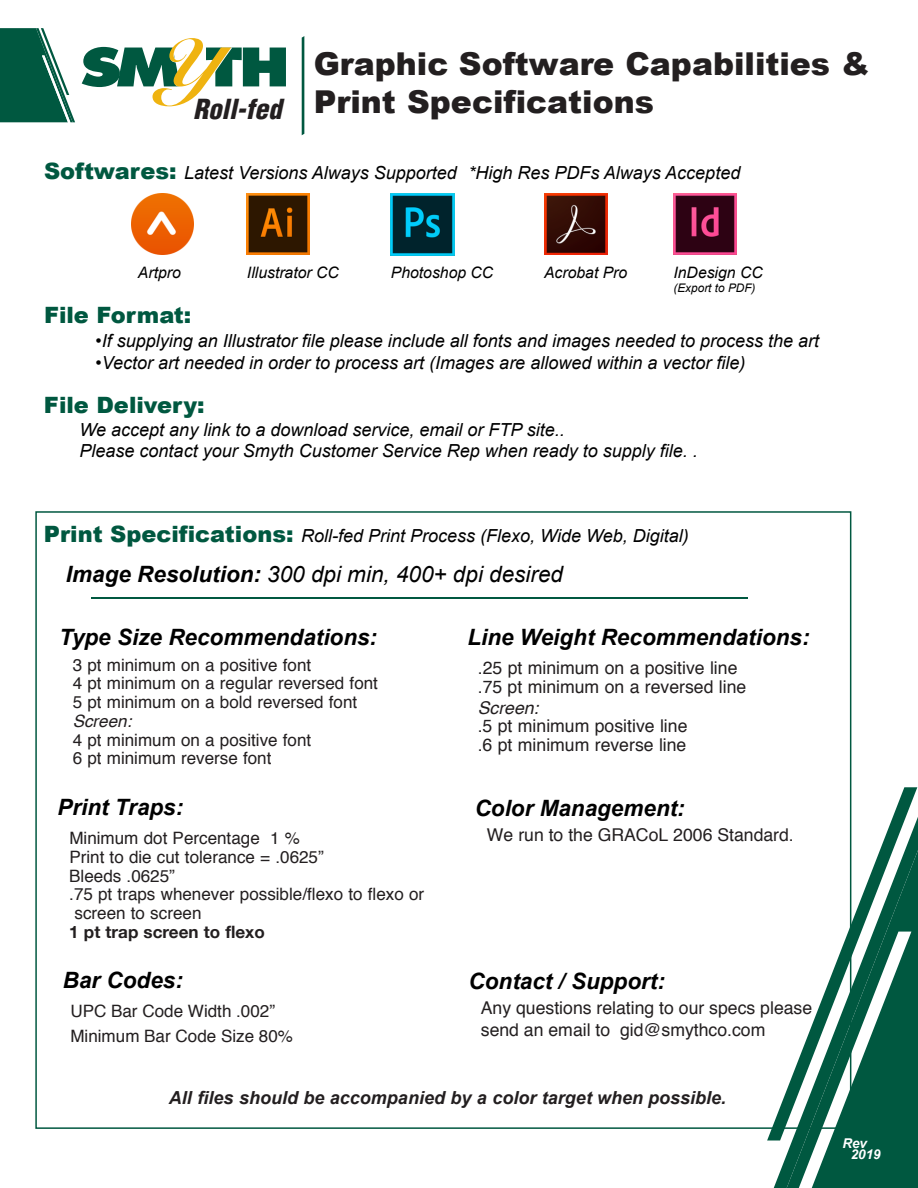
<style>
.page{position:relative;width:918px;height:1188px;background:#fff}
.page>*{position:absolute;margin:0;border:0;box-sizing:border-box;transform-origin:0 0}
.t1{font:900 31.5px/37.8px "Arial";color:#231f20}
.t2{font:italic 900 condensed 27px "Helvetica";color:#231f20}
.t3{font:italic 700 22.5px "Arial";color:#000}
.t4{font:italic 22.5px "Arial";color:#000}
.t5{font:900 22.5px "Arial";color:#005840}
.t6{font:italic 18px/21.6px "Arial";color:#000}
.t7{font:italic 700 18px "Arial";color:#231f20}
.t8{font:17.7px/19.4px "Helvetica";color:#231f20}
.t9{font:italic 17.7px "Helvetica";color:#231f20}
.t10{font:17.1px/18.8px "Helvetica";color:#231f20}
.t11{font:700 17.1px "Helvetica Neue";color:#231f20}
.t12{font:italic 17.1px "Helvetica";color:#231f20}
.t13{font:italic 15.75px "Arial";color:#000}
.t14{font:italic 700 13.5px/10.8px "Arial";color:#fff}
.t15{font:italic 11.85px "Arial";color:#000}
.s1{font-weight:900;font-style:normal;font-size:22.5px;color:#005840}
.s2{font-weight:700}
</style>
<div class="page">
<svg style="left:82px;top:38px;width:204px;height:69px"></svg>
<svg style="left:302px;top:36px;width:2px;height:99px"></svg>
<img style="left:247px;top:194px;width:63px;height:61px">
<img style="left:391px;top:193px;width:63px;height:62px">
<img style="left:132px;top:194px;width:61px;height:61px">
<img style="left:544px;top:194px;width:64px;height:61px">
<img style="left:673px;top:194px;width:63px;height:61px">
<svg style="left:0;top:28px;width:75px;height:94px"></svg>
<svg style="left:736px;top:787px;width:182px;height:401px"></svg>
<svg style="left:767px;top:787px;width:150px;height:354px"></svg>
<hr style="left:91px;top:597px;width:657px;height:2px;background:#005840">
<h2 class="t2" style="left:193px;top:92px;width:90px">Roll-fed</h2>
<h1 class="t1" style="left:314px;top:44px;width:557px">Graphic Software Capabilities &amp;<br>Print Specifications</h1>
<p class="t6" style="left:44px;top:162px;width:414px"><span class="s1">Softwares:</span> Latest Versions Always Supported</p>
<p class="t6" style="left:469px;top:162px;width:273px">*High Res PDFs Always Accepted</p>
<p class="t13" style="left:138px;top:262px;width:44px">Artpro</p>
<p class="t13" style="left:247px;top:262px;width:93px">Illustrator CC</p>
<p class="t13" style="left:391px;top:262px;width:104px">Photoshop CC</p>
<p class="t13" style="left:544px;top:262px;width:85px">Acrobat Pro</p>
<p class="t13" style="left:673px;top:262px;width:91px">InDesign CC</p>
<p class="t15" style="left:673px;top:280px;width:84px">(Export to PDF)</p>
<p class="t5" style="left:44px;top:298px;width:149px">File Format:</p>
<p class="t6" style="left:96px;top:330px;width:725px">•If supplying an Illustrator file please include all fonts and images needed to process the art</p>
<p class="t6" style="left:96px;top:352px;width:651px">•Vector art needed in order to process art (Images are allowed within a vector file)</p>
<p class="t5" style="left:44px;top:389px;width:162px">File Delivery:</p>
<p class="t6" style="left:80px;top:419px;width:620px">We accept any link to a download service, email or FTP site..<br>Please contact your Smyth Customer Service Rep when ready to supply file. .</p>
<p class="t6" style="left:44px;top:526px;width:646px"><span class="s1">Print Specifications:</span> Roll-fed Print Process (Flexo, Wide Web, Digital)</p>
<p class="t4" style="left:66px;top:560px;width:499px"><span class="s2">Image Resolution:</span> 300 dpi min, 400+ dpi desired</p>
<p class="t3" style="left:59px;top:622px;width:319px">Type Size Recommendations:</p>
<p class="t10" style="left:73px;top:656px;width:307px">3 pt minimum on a positive font<br>4 pt minimum on a regular reversed font<br>5 pt minimum on a bold reversed font</p>
<p class="t12" style="left:73px;top:707px;width:60px">Screen:</p>
<p class="t10" style="left:73px;top:731px;width:240px">4 pt minimum on a positive font<br>6 pt minimum reverse font</p>
<p class="t3" style="left:57px;top:792px;width:127px">Print Traps:</p>
<p class="t10" style="left:69px;top:829px;width:256px">Minimum dot Percentage 1 %<br>Print to die cut tolerance = .0625”</p>
<p class="t10" style="left:69px;top:867px;width:107px">Bleeds .0625”</p>
<p class="t10" style="left:69px;top:886px;width:356px">.75 pt traps whenever possible/flexo to flexo or</p>
<p class="t10" style="left:75px;top:904px;width:128px">screen to screen</p>
<p class="t11" style="left:69px;top:918px;width:197px">1 pt trap screen to flexo</p>
<p class="t3" style="left:63px;top:966px;width:122px">Bar Codes:</p>
<p class="t10" style="left:70px;top:1002px;width:206px">UPC Bar Code Width .002”</p>
<p class="t10" style="left:70px;top:1028px;width:224px">Minimum Bar Code Size 80%</p>
<p class="t3" style="left:467px;top:622px;width:344px">Line Weight Recommendations:</p>
<p class="t8" style="left:478px;top:658px;width:270px">.25 pt minimum on a positive line .75 pt minimum on a reversed line</p>
<p class="t9" style="left:478px;top:694px;width:62px">Screen:</p>
<p class="t8" style="left:478px;top:717px;width:211px">.5 pt minimum positive line .6 pt minimum reverse line</p>
<p class="t3" style="left:475px;top:793px;width:212px">Color Management:</p>
<p class="t8" style="left:487px;top:826px;width:308px">We run to the GRACoL 2006 Standard.</p>
<p class="t3" style="left:469px;top:966px;width:198px">Contact / Support:</p>
<p class="t8" style="left:481px;top:998px;width:333px;line-height:21.1px">Any questions relating to our specs please send an email to gid@smythco.com</p>
<p class="t7" style="left:169px;top:1086px;width:559px">All files should be accompanied by a color target when possible.</p>
<p class="t14" style="left:851px;top:1138px;width:32px;text-indent:-8px">Rev<br>2019</p>
</div>
